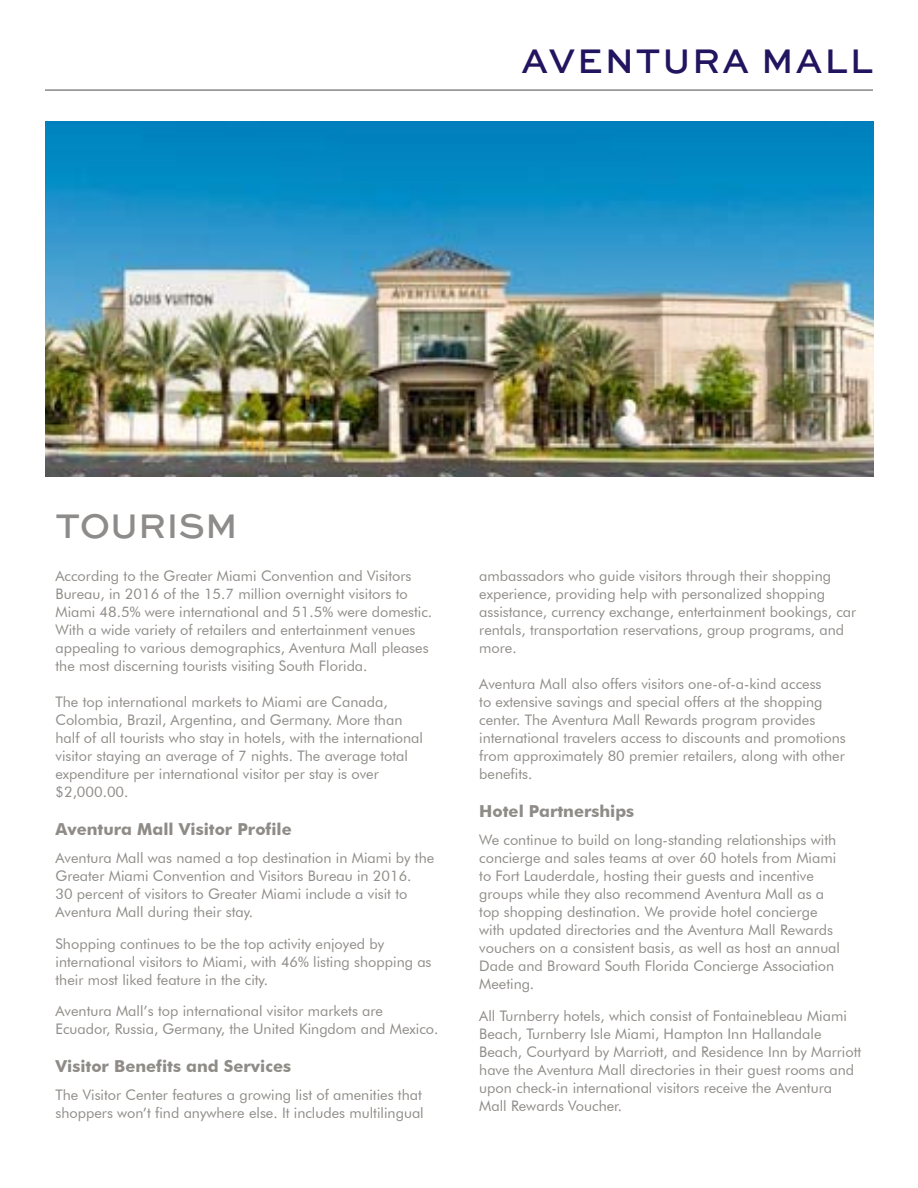
<style>
.page{position:relative;width:918px;height:1188px;background:#fff}
.page>*{position:absolute;margin:0;border:0;box-sizing:border-box;transform-origin:0 0}
.t1{font:500 36px "Sweet Sans Pro";letter-spacing:.05em;color:#23145f}
.t2{font:500 36px "Sweet Sans Pro";color:#8e8c8a}
.t3{font:700 16.5px "Futura BT";color:#8f8c88}
.t4{font:14.55px/18px "Futura BT";color:#8f8c88}
</style>
<div class="page">
<img style="left:45px;top:121px;width:828px;height:355px">
<hr style="left:45px;top:90px;width:828px;height:1px;background:#4d494a">
<h1 class="t1" style="left:521px;top:34px;width:353px">AVENTURA MALL</h1>
<h1 class="t2" style="left:56px;top:500px;width:184px">TOURISM</h1>
<p class="t4" style="left:56px;top:566px;width:378px">According to the Greater Miami Convention and Visitors Bureau, in 2016 of the 15.7 million overnight visitors to Miami 48.5% were international and 51.5% were domestic.<br>With a wide variety of retailers and entertainment venues appealing to various demographics, Aventura Mall pleases the most discerning tourists visiting South Florida.</p>
<p class="t4" style="left:56px;top:692px;width:369px">The top international markets to Miami are Canada, Colombia, Brazil, Argentina, and Germany. More than half of all tourists who stay in hotels, with the international visitor staying an average of 7 nights. The average total expenditure per international visitor per stay is over $2,000.00.</p>
<p class="t3" style="left:56px;top:819px;width:238px">Aventura Mall Visitor Profile</p>
<p class="t4" style="left:56px;top:849px;width:380px">Aventura Mall was named a top destination in Miami by the Greater Miami Convention and Visitors Bureau in 2016.<br>30 percent of visitors to Greater Miami include a visit to Aventura Mall during their stay.</p>
<p class="t4" style="left:56px;top:934px;width:378px">Shopping continues to be the top activity enjoyed by international visitors to Miami, with 46% listing shopping as their most liked feature in the city.</p>
<p class="t4" style="left:56px;top:1002px;width:384px">Aventura Mall’s top international visitor markets are<br>Ecuador, Russia, Germany, the United Kingdom and Mexico.</p>
<p class="t3" style="left:56px;top:1056px;width:237px">Visitor Benefits and Services</p>
<p class="t4" style="left:56px;top:1086px;width:370px">The Visitor Center features a growing list of amenities that shoppers won’t find anywhere else. It includes multilingual</p>
<p class="t4" style="left:479px;top:566px;width:379px">ambassadors who guide visitors through their shopping experience, providing help with personalized shopping assistance, currency exchange, entertainment bookings, car rentals, transportation reservations, group programs, and more.</p>
<p class="t4" style="left:479px;top:674px;width:368px">Aventura Mall also offers visitors one-of-a-kind access<br>to extensive savings and special offers at the shopping center. The Aventura Mall Rewards program provides international travelers access to discounts and promotions from approximately 80 premier retailers, along with other benefits.</p>
<p class="t3" style="left:479px;top:801px;width:156px">Hotel Partnerships</p>
<p class="t4" style="left:479px;top:831px;width:362px">We continue to build on long-standing relationships with concierge and sales teams at over 60 hotels from Miami to Fort Lauderdale, hosting their guests and incentive groups while they also recommend Aventura Mall as a top shopping destination. We provide hotel concierge with updated directories and the Aventura Mall Rewards vouchers on a consistent basis, as well as host an annual Dade and Broward South Florida Concierge Association Meeting.</p>
<p class="t4" style="left:479px;top:1006px;width:384px">All Turnberry hotels, which consist of Fontainebleau Miami Beach, Turnberry Isle Miami, Hampton Inn Hallandale Beach, Courtyard by Marriott, and Residence Inn by Marriott have the Aventura Mall directories in their guest rooms and upon check-in international visitors receive the Aventura Mall Rewards Voucher.</p>
</div>
